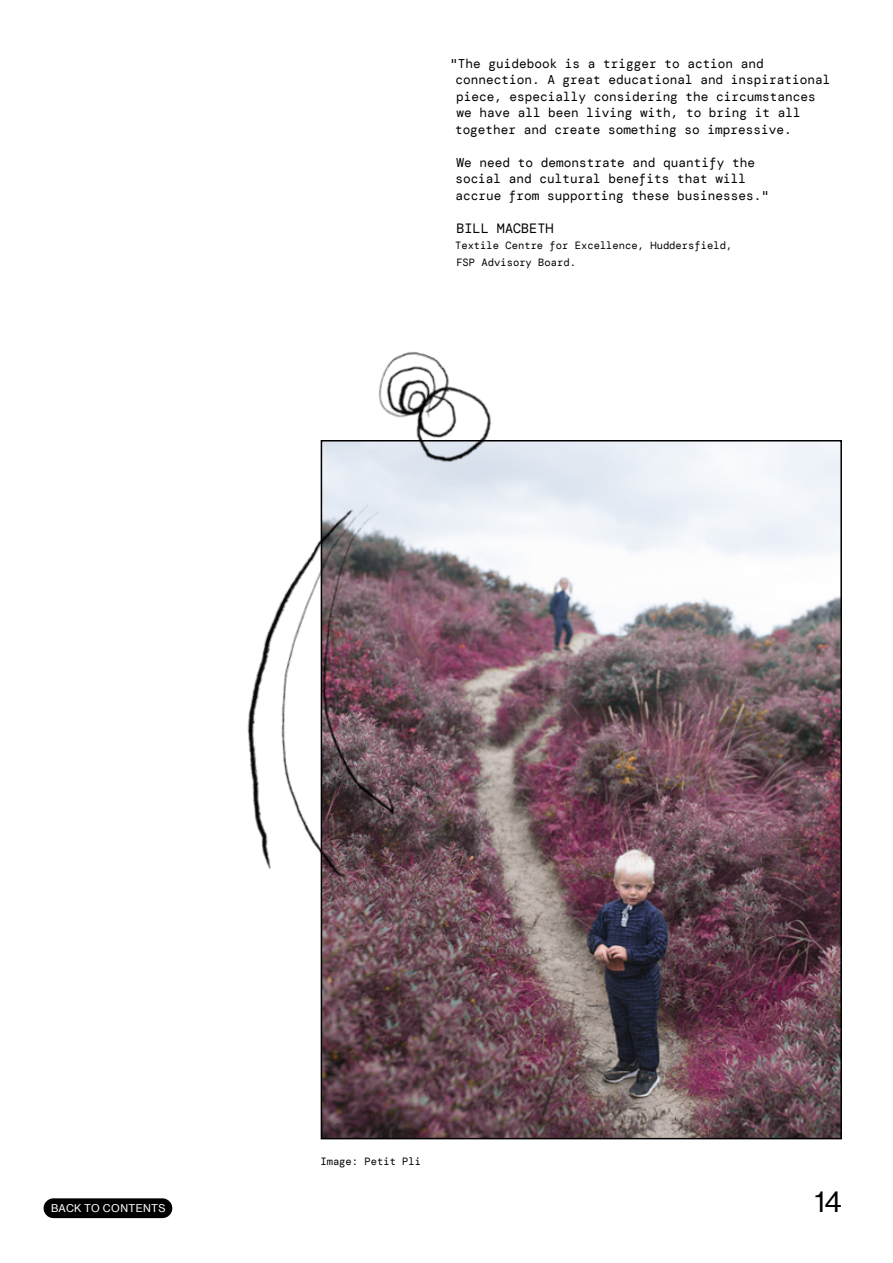
<style>
.page{position:relative;width:893px;height:1263px;background:#fff}
.page>*{position:absolute;margin:0;border:0;box-sizing:border-box;transform-origin:0 0}
.t1{font:28.5px "N Haas Grotesk DS Pro 55 Rg";color:#000}
.t2{font:13.5px "DM Mono";color:#000}
.t3{font:12.75px/16.5px "DM Mono";color:#000}
.t4{font:10.5px/16.5px "DM Mono";color:#000}
.t5{font:10.5px "N Haas Grotesk TX Pro";letter-spacing:.035em;color:#fff}
</style>
<div class="page">
<img style="left:324px;top:443px;width:515px;height:693px">
<img style="left:247px;top:351px;width:334px;height:563px">
<div style="left:44px;top:1198px;width:128px;height:20px;background:#000;border-radius:10px"></div>
<p class="t3" style="left:455px;top:55px;width:377px;text-indent:-5px">"The guidebook is a trigger to action and connection. A great educational and inspirational piece, especially considering the circumstances we have all been living with, to bring it all together and create something so impressive.</p>
<p class="t3" style="left:455px;top:154px;width:315px">We need to demonstrate and quantify the social and cultural benefits that will accrue from supporting these businesses."</p>
<p class="t2" style="left:456px;top:219px;width:99px">BILL MACBETH</p>
<p class="t4" style="left:455px;top:237px;width:279px">Textile Centre for Excellence, Huddersfield,<br>FSP Advisory Board.</p>
<p class="t5" style="left:51px;top:1202px;width:116px">BACK TO CONTENTS</p>
<p class="t4" style="left:320px;top:1153px;width:102px">Image: Petit Pli</p>
<h1 class="t1" style="left:815px;top:1186px;width:28px">14</h1>
</div>
